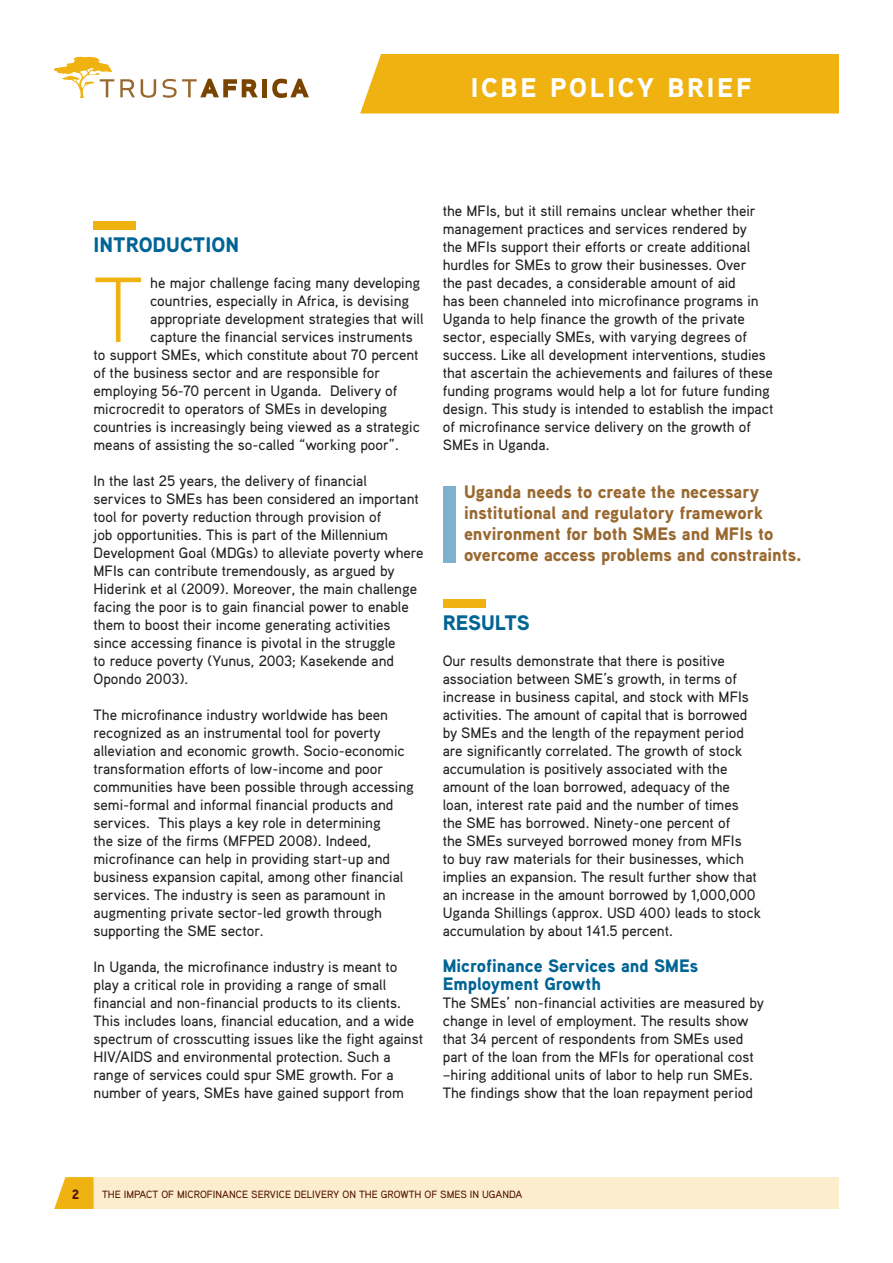
<style>
.page{position:relative;width:893px;height:1263px;background:#fff}
.page>*{position:absolute;margin:0;border:0;box-sizing:border-box;transform-origin:0 0}
.t1{font:300 92.4px "Aaux Pro";color:#efb211}
.t2{font:900 27px "Aaux Pro";letter-spacing:.1em;color:#fff}
.t3{font:900 21px "Aaux Pro";color:#006494}
.Trust_Citation{font:900 18px/21px "Aaux Pro";color:#996830}
.t4{font:900 18px/18px "Aaux Pro";color:#006494}
.t5{font:500 15px/18px "Aaux Pro";color:#231f20}
.t6{font:900 13.5px "Aaux Pro";color:#531600}
.t7{font:500 10.5px "Aaux Pro";color:#531600}
</style>
<div class="page">
<div style="left:54px;top:1177px;width:785px;height:32px;background:#fcedce"></div>
<svg style="left:120px;top:79px;width:15px;height:18px"></svg>
<svg style="left:141px;top:79px;width:15px;height:19px"></svg>
<svg style="left:163px;top:79px;width:95px;height:19px"></svg>
<div style="left:262px;top:79px;width:5px;height:18px;background:#794400"></div>
<svg style="left:272px;top:79px;width:37px;height:19px"></svg>
<svg style="left:54px;top:56px;width:60px;height:42px"></svg>
<div style="left:360px;top:54px;width:479px;height:60px;background:#efb211"></div>
<div style="left:443px;top:487px;width:13px;height:76px;background:#7db1cd"></div>
<div style="left:94px;top:221px;width:42px;height:9px;background:#efb211"></div>
<div style="left:443px;top:599px;width:42px;height:9px;background:#efb211"></div>
<h2 class="t2" style="left:471px;top:70px;width:282px">ICBE POLICY BRIEF</h2>
<p class="t3" style="left:94px;top:231px;width:147px">INTRODUCTION</p>
<p class="t1" style="left:94px;top:252px;width:51px">T</p>
<p class="t5" style="left:150px;top:273px;width:271px">he major challenge facing many developing</p>
<p class="t5" style="left:150px;top:291px;width:260px">countries, especially in Africa, is devising</p>
<p class="t5" style="left:150px;top:309px;width:275px">appropriate development strategies that will</p>
<p class="t5" style="left:150px;top:327px;width:264px">capture the financial services instruments</p>
<p class="t5" style="left:94px;top:345px;width:327px">to support SMEs, which constitute about 70 percent</p>
<p class="t5" style="left:94px;top:363px;width:288px">of the business sector and are responsible for</p>
<p class="t5" style="left:94px;top:381px;width:305px">employing 56-70 percent in Uganda. Delivery of</p>
<p class="t5" style="left:94px;top:399px;width:295px">microcredit to operators of SMEs in developing</p>
<p class="t5" style="left:94px;top:417px;width:328px">countries is increasingly being viewed as a strategic</p>
<p class="t5" style="left:94px;top:435px;width:307px">means of assisting the so-called “working poor”.</p>
<p class="t5" style="left:94px;top:471px;width:332px">In the last 25 years, the delivery of financial<br>services to SMEs has been considered an important tool for poverty reduction through provision of<br>job opportunities. This is part of the Millennium Development Goal (MDGs) to alleviate poverty where MFIs can contribute tremendously, as argued by Hiderink et al (2009). Moreover, the main challenge facing the poor is to gain financial power to enable them to boost their income generating activities since accessing finance is pivotal in the struggle<br>to reduce poverty (Yunus, 2003; Kasekende and Opondo 2003).</p>
<p class="t5" style="left:94px;top:705px;width:322px">The microfinance industry worldwide has been recognized as an instrumental tool for poverty alleviation and economic growth. Socio-economic transformation efforts of low-income and poor communities have been possible through accessing semi-formal and informal financial products and services. This plays a key role in determining<br>the size of the firms (MFPED 2008). Indeed, microfinance can help in providing start-up and business expansion capital, among other financial services. The industry is seen as paramount in augmenting private sector-led growth through supporting the SME sector.</p>
<p class="t5" style="left:94px;top:957px;width:331px">In Uganda, the microfinance industry is meant to play a critical role in providing a range of small financial and non-financial products to its clients.<br>This includes loans, financial education, and a wide spectrum of crosscutting issues like the fight against HIV/AIDS and environmental protection. Such a range of services could spur SME growth. For a number of years, SMEs have gained support from</p>
<p class="t5" style="left:443px;top:201px;width:332px">the MFIs, but it still remains unclear whether their management practices and services rendered by<br>the MFIs support their efforts or create additional hurdles for SMEs to grow their businesses. Over<br>the past decades, a considerable amount of aid<br>has been channeled into microfinance programs in Uganda to help finance the growth of the private sector, especially SMEs, with varying degrees of success. Like all development interventions, studies that ascertain the achievements and failures of these funding programs would help a lot for future funding design. This study is intended to establish the impact of microfinance service delivery on the growth of SMEs in Uganda.</p>
<p class="Trust_Citation" style="left:464px;top:480px;width:339px">Uganda needs to create the necessary institutional and regulatory framework environment for both SMEs and MFIs to overcome access problems and constraints.</p>
<p class="t3" style="left:443px;top:609px;width:88px">RESULTS</p>
<p class="t5" style="left:443px;top:651px;width:320px">Our results demonstrate that there is positive association between SME’s growth, in terms of increase in business capital, and stock with MFIs activities. The amount of capital that is borrowed by SMEs and the length of the repayment period are significantly correlated. The growth of stock accumulation is positively associated with the amount of the loan borrowed, adequacy of the loan, interest rate paid and the number of times the SME has borrowed. Ninety-one percent of<br>the SMEs surveyed borrowed money from MFIs<br>to buy raw materials for their businesses, which implies an expansion. The result further show that an increase in the amount borrowed by 1,000,000<br>Uganda Shillings (approx. USD 400) leads to stock accumulation by about 141.5 percent.</p>
<p class="t4" style="left:443px;top:956px;width:257px">Microfinance Services and SMEs<br>Employment Growth</p>
<p class="t5" style="left:443px;top:993px;width:323px">The SMEs’ non-financial activities are measured by change in level of employment. The results show that 34 percent of respondents from SMEs used part of the loan from the MFIs for operational cost –hiring additional units of labor to help run SMEs.<br>The findings show that the loan repayment period</p>
<p class="t6" style="left:72px;top:1186px;width:9px">2</p>
<p class="t7" style="left:102px;top:1187px;width:422px">THE IMPACT OF MICROFINANCE SERVICE DELIVERY ON THE GROWTH OF SMES IN UGANDA</p>
</div>
